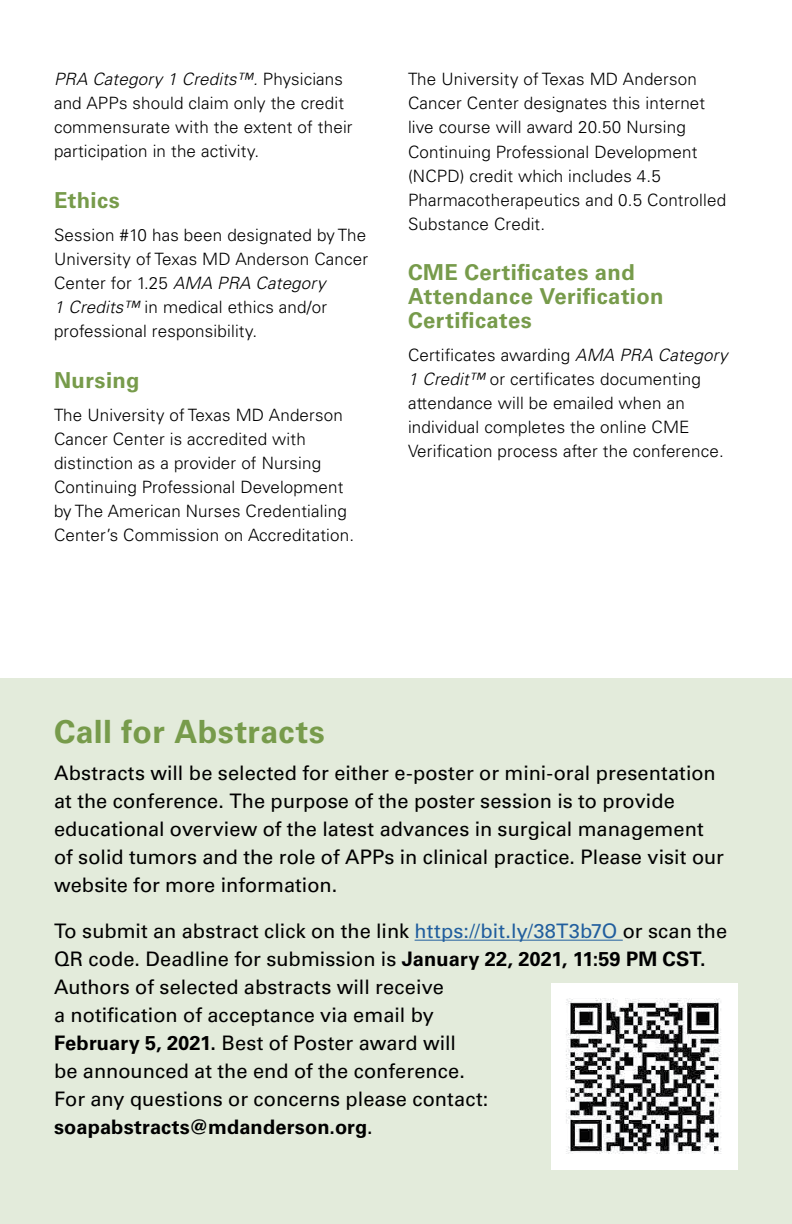
<style>
.page{position:relative;width:792px;height:1224px;background:#fff}
.page>*{position:absolute;margin:0;border:0;box-sizing:border-box;transform-origin:0 0}
.t1{font:700 32px "Univers LT Std";letter-spacing:.01em;color:#779b4b}
.t2{font:700 22px/24px "Univers LT Std";letter-spacing:.02em;color:#779b4b}
.t3{font:20px/28px "Univers LT Std";letter-spacing:.005em;color:#000}
.t4{font:300 17px/24px "Univers";letter-spacing:.01em;color:#000}
.s1{font-style:italic}
.s2{color:#215e9e}
.s3{font-weight:700}
</style>
<div class="page">
<div style="left:0;top:677px;width:792px;height:547px;background:#e3ebdb"></div>
<hr style="left:415px;top:940px;width:208px;height:1px;background:#215e9e">
<img style="left:552px;top:984px;width:186px;height:186px">
<p class="t4" style="left:54px;top:67px;width:300px"><span class="s1">PRA Category 1 Credits™.</span> Physicians and APPs should claim only the credit commensurate with the extent of their participation in the activity.</p>
<p class="t2" style="left:54px;top:189px;width:67px">Ethics</p>
<p class="t4" style="left:54px;top:223px;width:316px">Session #10 has been designated by The University of Texas MD Anderson Cancer Center for 1.25 <span class="s1">AMA PRA Category<br>1 Credits™</span> in medical ethics and/or professional responsibility.</p>
<p class="t2" style="left:54px;top:369px;width:87px">Nursing</p>
<p class="t4" style="left:54px;top:403px;width:302px">The University of Texas MD Anderson Cancer Center is accredited with distinction as a provider of Nursing Continuing Professional Development by The American Nurses Credentialing Center’s Commission on Accreditation.</p>
<p class="t4" style="left:408px;top:67px;width:320px">The University of Texas MD Anderson Cancer Center designates this internet live course will award 20.50 Nursing Continuing Professional Development (NCPD) credit which includes 4.5<br>Pharmacotherapeutics and 0.5 Controlled Substance Credit.</p>
<p class="t2" style="left:408px;top:261px;width:257px">CME Certificates and<br>Attendance Verification<br>Certificates</p>
<p class="t4" style="left:408px;top:343px;width:321px">Certificates awarding <span class="s1">AMA PRA Category 1 Credit™</span> or certificates documenting attendance will be emailed when an individual completes the online CME Verification process after the conference.</p>
<h1 class="t1" style="left:54px;top:713px;width:272px">Call for Abstracts</h1>
<p class="t3" style="left:54px;top:759px;width:672px">Abstracts will be selected for either e-poster or mini-oral presentation at the conference. The purpose of the poster session is to provide educational overview of the latest advances in surgical management of solid tumors and the role of APPs in clinical practice. Please visit our website for more information.</p>
<p class="t3" style="left:54px;top:917px;width:675px">To submit an abstract click on the link <span class="s2">https://bit.ly/38T3b7O</span> or scan the QR code. Deadline for submission is <span class="s3">January 22, 2021, 11:59 PM CST.<br></span>Authors of selected abstracts will receive<br>a notification of acceptance via email by<br><span class="s3">February 5, 2021.</span> Best of Poster award will<br>be announced at the end of the conference.<br>For any questions or concerns please contact: <span class="s3">soapabstracts@mdanderson.org</span>.</p>
</div>
